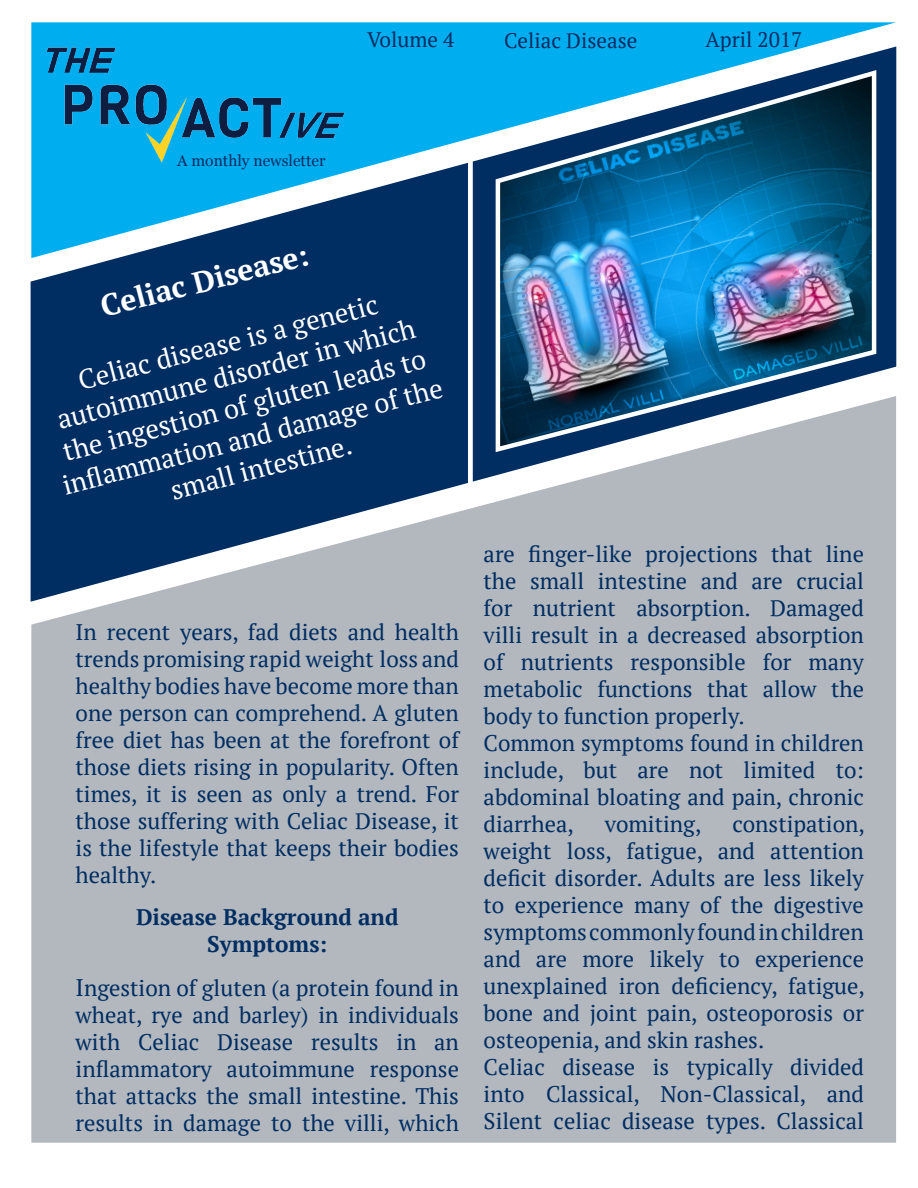
<style>
.page{position:relative;width:918px;height:1188px;background:#fff}
.page>*{position:absolute;margin:0;border:0;box-sizing:border-box;transform-origin:0 0}
.t1{font:700 30px "PT Serif";color:#fff}
.t2{font:27px/32.4px "PT Serif";color:#fff;text-align:center}
.t3{font:22.5px/27px "PT Serif";color:#002d62;text-align:justify}
.t4{font:700 22.5px/27px "PT Serif";color:#002d62;text-align:center}
.t5{font:21px "PT Serif";color:#002d62}
.t6{font:15.6px "Georgia";color:#002d62}
.s1{font-size:24px}
</style>
<div class="page">
<div style="left:31px;top:602px;width:865px;height:541px;background:#b3b8be"></div>
<svg style="left:31px;top:22px;width:865px;height:24px;background:#12b3f0"></svg>
<div style="left:31px;top:40px;width:324px;height:6px;background:#00aeef"></div>
<svg style="left:31px;top:46px;width:865px;height:556px;background:#3f79a1"></svg>
<img style="left:492px;top:67px;width:387px;height:388px">
<p class="t6" style="left:177px;top:149px;width:150px">A monthly newsletter</p>
<p class="t5" style="left:367px;top:26px;width:89px">Volume 4</p>
<p class="t5" style="left:504px;top:27px;width:135px">Celiac Disease</p>
<p class="t5" style="left:706px;top:26px;width:98px">April 2017</p>
<p class="t1" style="left:96px;top:287px;width:215px;rotate:-14deg">Celiac Disease:</p>
<p class="t2" style="left:35px;top:373px;width:393px;rotate:-14deg">Celiac disease is a genetic autoimmune disorder in which the ingestion of gluten leads to infl ammation and damage of the small intestine.</p>
<p class="t3" style="left:76px;top:619px;width:385px">In recent years, fad diets and health trends promising rapid weight loss and healthy bodies have become more than one person can comprehend. A gluten free diet has been at the forefront of those diets rising in popularity. Often times, it is seen as only a trend. For those suffering with Celiac Disease, it is the lifestyle that keeps their bodies healthy.</p>
<p class="t4" style="left:136px;top:904px;width:264px">Disease Background and<br>Symptoms:</p>
<p class="t3" style="left:76px;top:975px;width:385px"><span class="s1">I</span>ngestion of gluten (a protein found in wheat, rye and barley) in individuals with Celiac Disease results in an inflammatory autoimmune response that attacks the small intestine. This results in damage to the villi, which</p>
<p class="t3" style="left:484px;top:541px;width:382px">are finger-like projections that line the small intestine and are crucial for nutrient absorption. Damaged villi result in a decreased absorption of nutrients responsible for many metabolic functions that allow the body to function properly.</p>
<p class="t3" style="left:484px;top:730px;width:382px">Common symptoms found in children include, but are not limited to: abdominal bloating and pain, chronic diarrhea,</p>
<p class="t3" style="left:484px;top:811px;width:383px;text-indent:249px">constipation, weight loss, fatigue, and attention deficit disorder. Adults are less likely to experience many of the digestive symptoms commonly found in children and are more likely to experience unexplained iron deficiency, fatigue, bone and joint pain, osteoporosis or osteopenia, and skin rashes.</p>
<p class="t3" style="left:484px;top:1054px;width:382px">Celiac disease is typically divided into Classical, Non-Classical, and Silent celiac disease types. Classical</p>
<p class="t3" style="left:605px;top:811px;width:98px">vomiting,</p>
</div>
